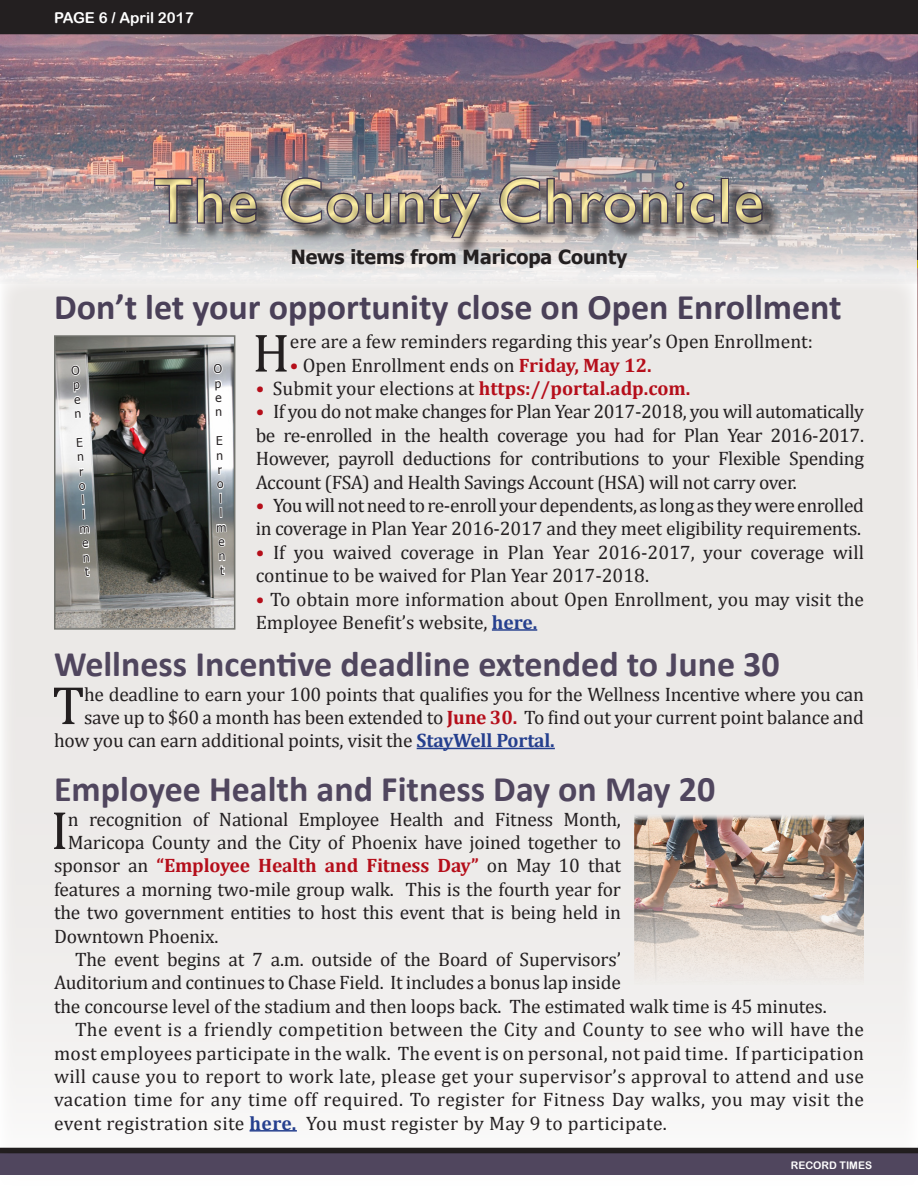
<style>
.page{position:relative;width:918px;height:1188px;background:#fff}
.page>*{position:absolute;margin:0;border:0;box-sizing:border-box;transform-origin:0 0}
.t1{font:63px "Gill Sans";letter-spacing:.03em;color:#fff0a5}
.t2{font:54.6px "Cambria";color:#231f20}
.t3{font:700 36px "Calibri";color:#50465e}
.t4{font:700 36px "Calibri";color:#4a4058}
.t5{font:19.5px/23.4px "Cambria";letter-spacing:-.01em;color:#231f20}
.t6{font:700 19.5px "Cambria";letter-spacing:-.01em;color:#b50e1a}
.t7{font:700 19.5px "Tahoma";color:#231f20}
.t8{font:15px "Arial Rounded MT Bold";color:#fff}
.t9{font:10.5px "Arial Rounded MT Bold";color:#fff}
.s1{font-weight:700;color:#b50e1a}
.s2{font-weight:400;color:#231f20}
.s3{font-weight:700;color:#253f8e}
</style>
<div class="page">
<div style="left:0;top:277px;width:918px;height:911px;background:linear-gradient(to right,#efedeb,#eeecea)"></div>
<img style="left:634px;top:814px;width:230px;height:171px">
<img style="left:917px;top:284px;width:1px;height:404px">
<hr style="left:250px;top:1130px;width:47px;height:2px;background:#253f8e">
<img style="left:0;top:34px;width:918px;height:250px">
<div style="left:138px;top:158px;width:640px;height:99px;background:#231f20;opacity:.5"></div>
<img style="left:57px;top:338px;width:175px;height:289px">
<div style="left:54px;top:335px;width:181px;height:295px;border:2px solid #72736e"></div>
<hr style="left:492px;top:629px;width:45px;height:2px;background:#253f8e">
<div style="left:1px;top:1px;width:916px;height:33px;background:#231f20"></div>
<div style="left:0;top:0;width:918px;height:34px;border:2px solid #231f20"></div>
<div style="left:0;top:1153px;width:918px;height:22px;background:#50465e"></div>
<div style="left:0;top:1146px;width:918px;height:9px;background:#231f20;opacity:.5"></div>
<hr style="left:417px;top:748px;width:138px;height:1px;background:#253f8e">
<svg style="left:212px;top:363px;width:15px;height:347px"></svg>
<svg style="left:70px;top:361px;width:21px;height:267px"></svg>
<p class="t8" style="left:54px;top:8px;width:141px">PAGE 6 / April 2017</p>
<h1 class="t1" style="left:154px;top:164px;width:611px">The County Chronicle</h1>
<p class="t7" style="left:291px;top:243px;width:338px">News items from Maricopa County</p>
<p class="t4" style="left:54px;top:285px;width:789px">Don’t let your opportunity close on Open Enrollment</p>
<p class="t2" style="left:252px;top:321px;width:39px">H</p>
<p class="t5" style="left:290px;top:330px;width:525px">ere are a few reminders regarding this year’s Open Enrollment:</p>
<p class="t5" style="left:290px;top:353px;width:363px"><span class="s1">•</span> Open Enrollment ends on <span class="s1">Friday, May 12.</span></p>
<p class="t6" style="left:256px;top:375px;width:436px">• <span class="s2">Submit your elections at</span> https://portal.adp.com.</p>
<p class="t5" style="left:256px;top:400px;width:610px;text-align:justify"><span class="s1">•</span> If you do not make changes for Plan Year 2017-2018, you will automatically be re-enrolled in the health coverage you had for Plan Year 2016-2017.<br>However, payroll deductions for contributions to your Flexible Spending Account (FSA) and Health Savings Account (HSA) will not carry over.</p>
<p class="t5" style="left:256px;top:494px;width:610px"><span class="s1">•</span> You will not need to re-enroll your dependents, as long as they were enrolled in coverage in Plan Year 2016-2017 and they meet eligibility requirements.</p>
<p class="t5" style="left:256px;top:540px;width:610px"><span class="s1">•</span> If you waived coverage in Plan Year 2016-2017, your coverage will continue to be waived for Plan Year 2017-2018.</p>
<p class="t5" style="left:256px;top:587px;width:610px"><span class="s1">•</span> To obtain more information about Open Enrollment, you may visit the<br>Employee Benefit’s website, <span class="s3">here.</span></p>
<p class="t3" style="left:54px;top:641px;width:727px">Wellness Incentive deadline extended to June 30</p>
<p class="t2" style="left:52px;top:673px;width:34px">T</p>
<p class="t5" style="left:84px;top:682px;width:781px">he deadline to earn your 100 points that qualifies you for the Wellness Incentive where you can</p>
<p class="t5" style="left:84px;top:706px;width:781px">save up to $60 a month has been extended to <span class="s1">June 30.</span> To find out your current point balance and</p>
<p class="t5" style="left:54px;top:729px;width:502px">how you can earn additional points, visit the <span class="s3">StayWell Portal.</span></p>
<p class="t3" style="left:54px;top:766px;width:663px">Employee Health and Fitness Day on May 20</p>
<p class="t2" style="left:51px;top:798px;width:19px">I</p>
<p class="t5" style="left:68px;top:807px;width:555px">n recognition of National Employee Health and Fitness Month,</p>
<p class="t5" style="left:68px;top:831px;width:555px">Maricopa County and the City of Phoenix have joined together to</p>
<p class="t6" style="left:54px;top:852px;width:568px"><span class="s2">sponsor an</span> “Employee Health and Fitness Day” <span class="s2">on May 10 that</span></p>
<p class="t5" style="left:54px;top:877px;width:568px">features a morning two-mile group walk. This is the fourth year for</p>
<p class="t5" style="left:54px;top:901px;width:568px">the two government entities to host this event that is being held in</p>
<p class="t5" style="left:54px;top:924px;width:166px">Downtown Phoenix.</p>
<p class="t5" style="left:54px;top:948px;width:774px;text-indent:21px">The event begins at 7 a.m. outside of the Board of Supervisors’<br>Auditorium and continues to Chase Field. It includes a bonus lap inside<br>the concourse level of the stadium and then loops back. The estimated walk time is 45 minutes.</p>
<p class="t5" style="left:54px;top:1018px;width:812px;text-align:justify;text-indent:21px">The event is a friendly competition between the City and County to see who will have the most employees participate in the walk. The event is on personal, not paid time. If participation will cause you to report to work late, please get your supervisor’s approval to attend and use vacation time for any time off required. To register for Fitness Day walks, you may visit the event registration site <span class="s3">here.</span> You must register by May 9 to participate.</p>
<p class="t9" style="left:791px;top:1159px;width:83px">RECORD TIMES</p>
</div>
